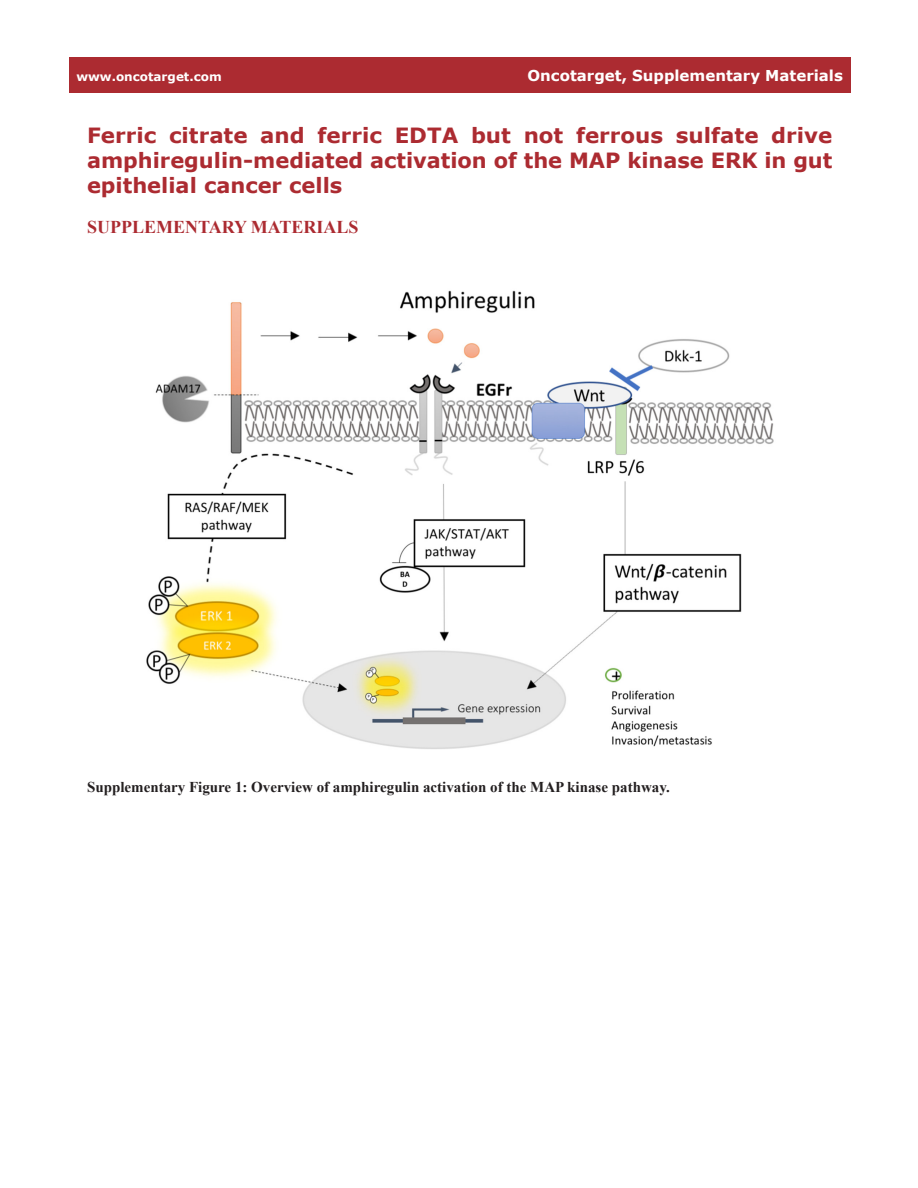
<style>
.page{position:relative;width:918px;height:1188px;background:#fff}
.page>*{position:absolute;margin:0;border:0;box-sizing:border-box;transform-origin:0 0}
.t1{font:700 21px/25.2px "Verdana";color:#ac2b31;text-align:justify}
.Heading{font:700 18px "Times New Roman";color:#ac2b31}
.figuretext{font:700 15px "Times New Roman";color:#231f20}
.Web_left{font:700 15px "Verdana";color:#fff}
.Web_left-2{font:700 12px "Verdana";color:#fff}
</style>
<div class="page">
<div style="left:69px;top:57px;width:781px;height:36px;background:#ac2b31"></div>
<img style="left:146px;top:290px;width:628px;height:459px">
<p class="Web_left-2" style="left:76px;top:68px;width:147px">www.oncotarget.com</p>
<p class="Web_left" style="left:528px;top:65px;width:317px">Oncotarget, Supplementary Materials</p>
<p class="t1" style="left:87px;top:122px;width:747px">Ferric citrate and ferric EDTA but not ferrous sulfate drive amphiregulin-mediated activation of the MAP kinase ERK in gut epithelial cancer cells</p>
<p class="Heading" style="left:87px;top:214px;width:273px">SUPPLEMENTARY MATERIALS</p>
<p class="figuretext" style="left:87px;top:777px;width:584px">Supplementary Figure 1: Overview of amphiregulin activation of the MAP kinase pathway.</p>
</div>
